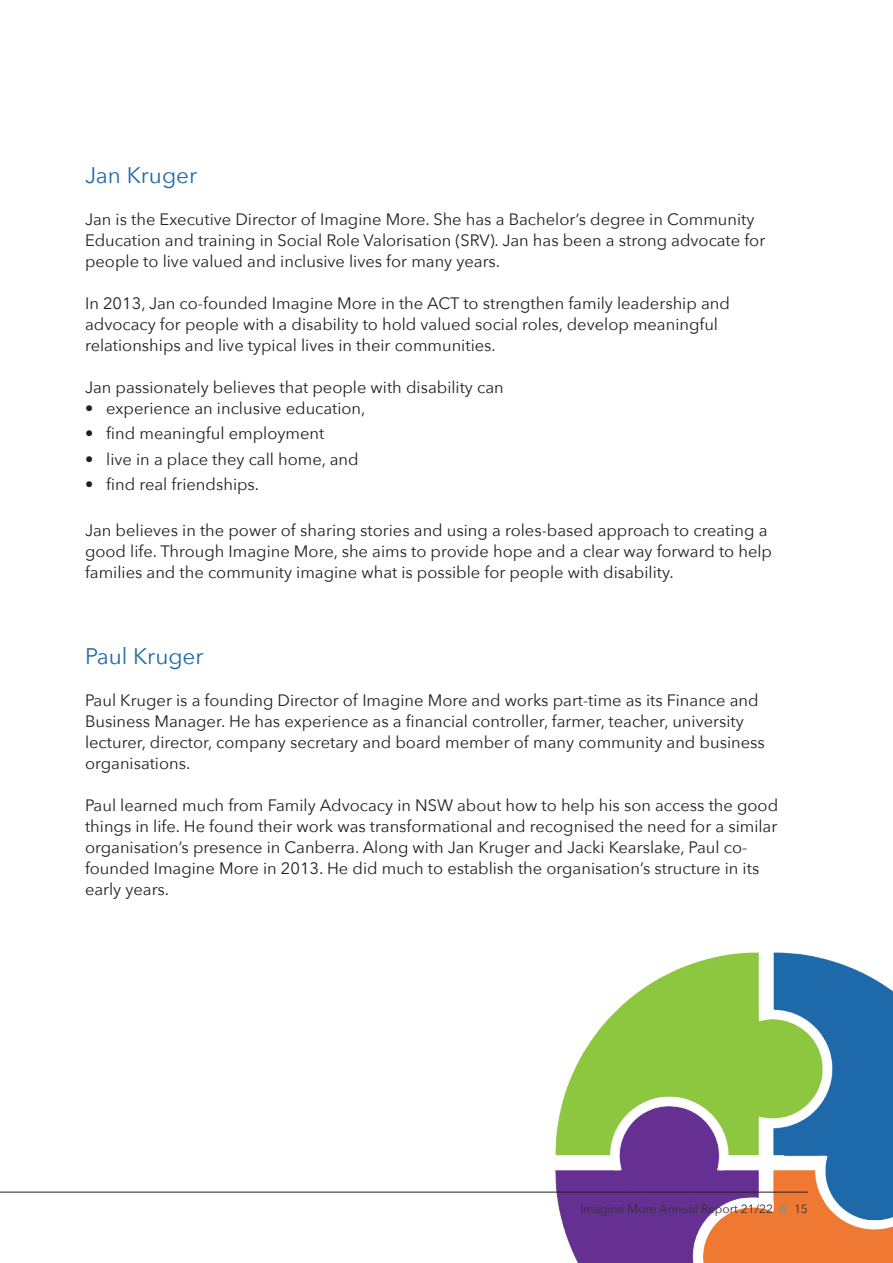
<style>
.page{position:relative;width:893px;height:1263px;background:#fff}
.page>*{position:absolute;margin:0;border:0;box-sizing:border-box;transform-origin:0 0}
.t1{font:22.5px "Avenir Next";color:#1e69aa}
.t2{font:16.5px/21px "Avenir Next";color:#231f20}
.t3{font:12px "Avenir Next";color:#313232}
.s1{color:#00aeef}
</style>
<div class="page">
<img style="left:545px;top:952px;width:348px;height:311px">
<hr style="left:0;top:1192px;width:808px;height:1px;background:#231f20">
<h1 class="t1" style="left:85px;top:156px;width:114px">Jan Kruger</h1>
<p class="t2" style="left:85px;top:208px;width:682px">Jan is the Executive Director of Imagine More. She has a Bachelor’s degree in Community<br>Education and training in Social Role Valorisation (SRV). Jan has been a strong advocate for people to live valued and inclusive lives for many years.</p>
<p class="t2" style="left:85px;top:292px;width:646px">In 2013, Jan co-founded Imagine More in the ACT to strengthen family leadership and advocacy for people with a disability to hold valued social roles, develop meaningful relationships and live typical lives in their communities.</p>
<p class="t2" style="left:85px;top:376px;width:420px">Jan passionately believes that people with disability can</p>
<p class="t2" style="left:85px;top:397px;width:282px">• experience an inclusive education,</p>
<p class="t2" style="left:85px;top:422px;width:241px">• find meaningful employment</p>
<p class="t2" style="left:85px;top:448px;width:275px">• live in a place they call home, and</p>
<p class="t2" style="left:85px;top:473px;width:176px">• find real friendships.</p>
<p class="t2" style="left:85px;top:519px;width:689px">Jan believes in the power of sharing stories and using a roles-based approach to creating a good life. Through Imagine More, she aims to provide hope and a clear way forward to help families and the community imagine what is possible for people with disability.</p>
<h1 class="t1" style="left:85px;top:637px;width:120px">Paul Kruger</h1>
<p class="t2" style="left:85px;top:689px;width:681px">Paul Kruger is a founding Director of Imagine More and works part-time as its Finance and Business Manager. He has experience as a financial controller, farmer, teacher, university lecturer, director, company secretary and board member of many community and business organisations.</p>
<p class="t2" style="left:85px;top:794px;width:695px">Paul learned much from Family Advocacy in NSW about how to help his son access the good things in life. He found their work was transformational and recognised the need for a similar organisation’s presence in Canberra. Along with Jan Kruger and Jacki Kearslake, Paul co&shy;founded Imagine More in 2013. He did much to establish the organisation’s structure in its early years.</p>
<p class="t3" style="left:580px;top:1199px;width:229px">Imagine More Annual Report 21/22 <span class="s1">//</span> 15</p>
</div>
